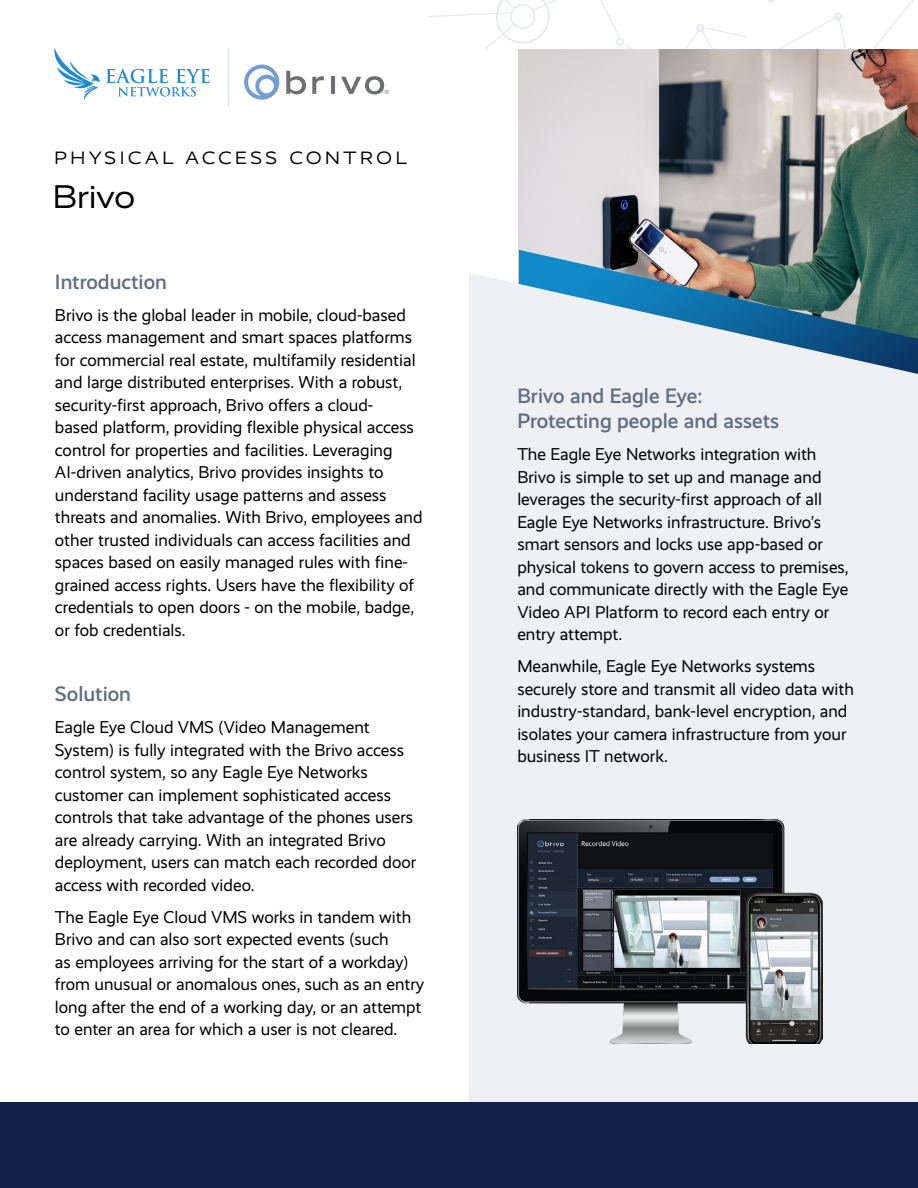
<style>
.page{position:relative;width:918px;height:1188px;background:#fff}
.page>*{position:absolute;margin:0;border:0;box-sizing:border-box;transform-origin:0 0}
.t1{font:33px "Realist Wide";letter-spacing:-.005em;color:#000}
.t2{font:500 21px/25.5px "Realist";color:#606e81}
.t3{font:18px "Realist Wide";letter-spacing:.205em;color:#000}
.t4{font:17.25px/22.5px "Realist";color:#000}
</style>
<div class="page">
<svg style="left:675px;top:0;width:243px;height:50px"></svg>
<img style="left:519px;top:50px;width:399px;height:200px">
<img style="left:519px;top:250px;width:399px;height:23px">
<svg style="left:469px;top:273px;width:449px;height:830px;background:#dfe5eb"></svg>
<svg style="left:428px;top:0;width:232px;height:70px"></svg>
<div style="left:510px;top:4px;width:25px;height:25px;border:1px solid #dae1e9;border-radius:50%"></div>
<svg style="left:54px;top:48px;width:156px;height:52px"></svg>
<hr style="left:228px;top:48px;width:1px;height:59px;background:#dae1e9">
<hr style="left:331px;top:77px;width:4px;height:17px;background:#6d6e71">
<svg style="left:286px;top:71px;width:20px;height:23px"></svg>
<svg style="left:341px;top:76px;width:48px;height:18px"></svg>
<svg style="left:312px;top:76px;width:12px;height:18px"></svg>
<svg style="left:244px;top:65px;width:35px;height:35px"></svg>
<img style="left:518px;top:819px;width:304px;height:225px">
<div style="left:0;top:1103px;width:918px;height:85px;background:#132048"></div>
<p class="t3" style="left:55px;top:148px;width:354px">PHYSICAL ACCESS CONTROL</p>
<h1 class="t1" style="left:53px;top:178px;width:84px">Brivo</h1>
<p class="t2" style="left:55px;top:269px;width:114px">Introduction</p>
<p class="t4" style="left:55px;top:304px;width:369px">Brivo is the global leader in mobile, cloud-based access management and smart spaces platforms for commercial real estate, multifamily residential and large distributed enterprises. With a robust, security-first approach, Brivo offers a cloud-<br>based platform, providing flexible physical access control for properties and facilities. Leveraging AI-driven analytics, Brivo provides insights to understand facility usage patterns and assess threats and anomalies. With Brivo, employees and other trusted individuals can access facilities and spaces based on easily managed rules with fine&shy;grained access rights. Users have the flexibility of credentials to open doors - on the mobile, badge, or fob credentials.</p>
<p class="t2" style="left:55px;top:682px;width:78px">Solution</p>
<p class="t4" style="left:55px;top:716px;width:363px">Eagle Eye Cloud VMS (Video Management System) is fully integrated with the Brivo access control system, so any Eagle Eye Networks customer can implement sophisticated access controls that take advantage of the phones users are already carrying. With an integrated Brivo deployment, users can match each recorded door access with recorded video.</p>
<p class="t4" style="left:55px;top:906px;width:371px">The Eagle Eye Cloud VMS works in tandem with Brivo and can also sort expected events (such<br>as employees arriving for the start of a workday) from unusual or anomalous ones, such as an entry long after the end of a working day, or an attempt to enter an area for which a user is not cleared.</p>
<p class="t2" style="left:517px;top:383px;width:263px">Brivo and Eagle Eye:<br>Protecting people and assets</p>
<p class="t4" style="left:517px;top:443px;width:333px">The Eagle Eye Networks integration with Brivo is simple to set up and manage and leverages the security-first approach of all Eagle Eye Networks infrastructure. Brivo’s smart sensors and locks use app-based or physical tokens to govern access to premises, and communicate directly with the Eagle Eye Video API Platform to record each entry or entry attempt.</p>
<p class="t4" style="left:517px;top:655px;width:338px">Meanwhile, Eagle Eye Networks systems securely store and transmit all video data with industry-standard, bank-level encryption, and isolates your camera infrastructure from your business IT network.</p>
</div>
